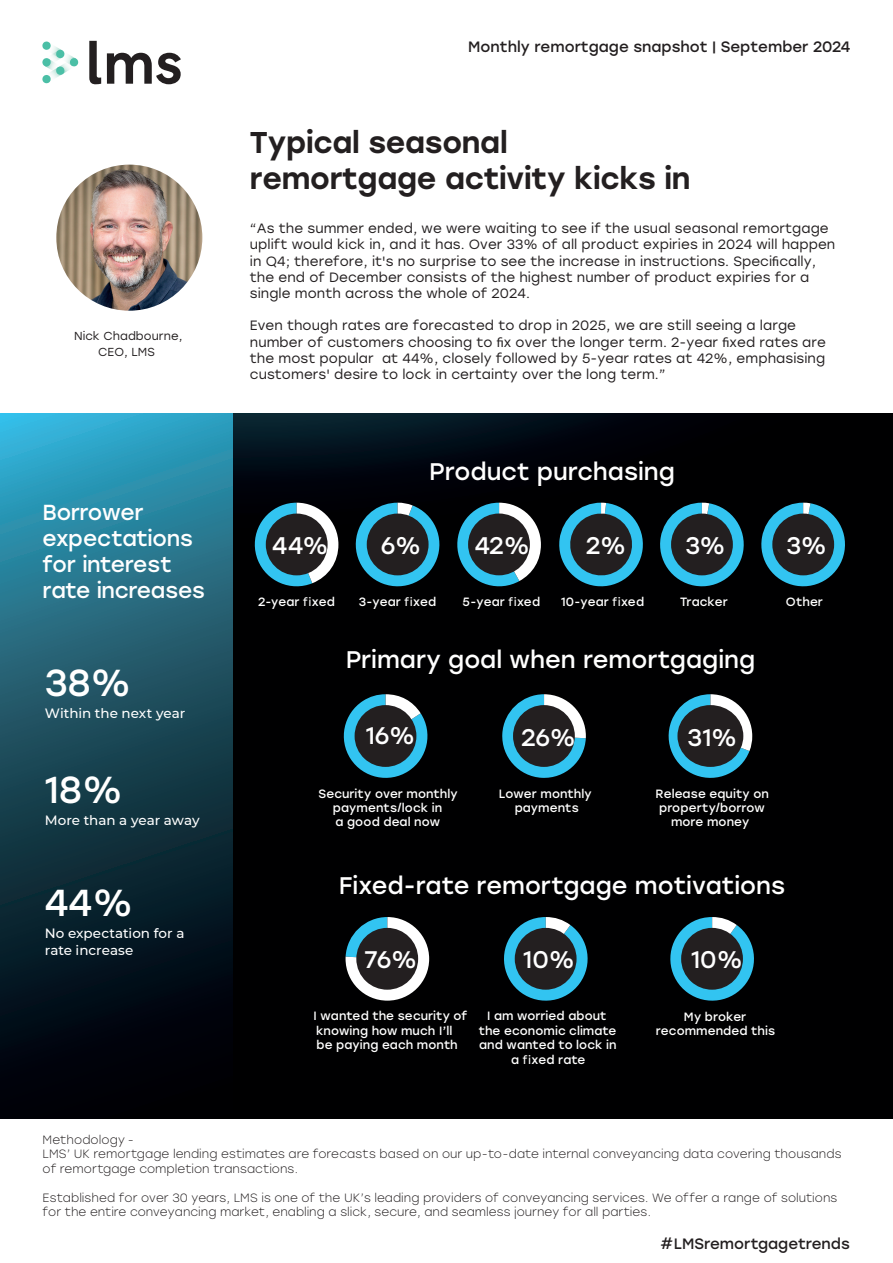
<style>
.page{position:relative;width:893px;height:1263px;background:#fff}
.page>*{position:absolute;margin:0;border:0;box-sizing:border-box;transform-origin:0 0}
.t1{font:37.5px "Stolzl";color:#fff}
.t2{font:500 30px/36px "Stolzl";letter-spacing:-.01em;color:#231f20}
.t3{font:24px "Stolzl";color:#fff}
.t4{font:21.75px/26.1px "Stolzl";letter-spacing:-.015em;color:#fff}
.t5{font:15px "Stolzl";color:#231f20}
.t6{font:13.5px/16.2px "Stolzl";letter-spacing:.005em;color:#231f20}
.t7{font:500 13.5px/16.5px "Montserrat";color:#fff}
.t8{font:300 12px/14.4px "Stolzl";letter-spacing:.005em;color:#231f20}
.t9{font:12px/14.4px "Stolzl";letter-spacing:.005em;color:#fff;text-align:center}
.t10{font:11.55px/15.5px "Stolzl";letter-spacing:.005em;color:#231f20;text-align:center}
.s1{font-family:"Myriad Pro"}
.s2{font-family:"Montserrat";font-weight:500}
</style>
<div class="page">
<div style="left:233px;top:414px;width:660px;height:705px;background:#000001"></div>
<svg style="left:42px;top:40px;width:59px;height:45px"></svg>
<svg style="left:107px;top:53px;width:74px;height:31px"></svg>
<svg style="left:0;top:414px;width:233px;height:705px;background:#164657"></svg>
<img style="left:56px;top:165px;width:146px;height:146px;border-radius:73px">
<svg style="left:660px;top:503px;width:84px;height:84px"></svg>
<div style="left:671px;top:514px;width:62px;height:61px;background:#231f20;border-radius:50%"></div>
<svg style="left:761px;top:503px;width:84px;height:84px"></svg>
<div style="left:772px;top:514px;width:62px;height:61px;background:#231f20;border-radius:50%"></div>
<svg style="left:559px;top:503px;width:84px;height:84px"></svg>
<svg style="left:254px;top:503px;width:84px;height:84px"></svg>
<div style="left:266px;top:514px;width:62px;height:61px;background:#231f20;border-radius:50%"></div>
<svg style="left:355px;top:503px;width:85px;height:84px"></svg>
<div style="left:367px;top:514px;width:62px;height:61px;background:#231f20;border-radius:50%"></div>
<svg style="left:457px;top:503px;width:84px;height:84px"></svg>
<div style="left:346px;top:917px;width:83px;height:84px;background:#fff;border-radius:42px"></div>
<svg style="left:346px;top:917px;width:72px;height:73px"></svg>
<svg style="left:504px;top:917px;width:84px;height:84px"></svg>
<svg style="left:670px;top:917px;width:84px;height:84px"></svg>
<svg style="left:343px;top:694px;width:85px;height:84px"></svg>
<svg style="left:502px;top:694px;width:84px;height:84px"></svg>
<svg style="left:668px;top:694px;width:84px;height:84px"></svg>
<p class="t5" style="left:468px;top:36px;width:384px">Monthly remortgage snapshot | September 2024</p>
<p class="t10" style="left:74px;top:328px;width:110px">Nick Chadbourne,<br>CEO, LMS</p>
<h3 class="t4" style="left:42px;top:498px;width:164px">Borrower expectations for interest rate increases</h3>
<h1 class="t1" style="left:45px;top:656px;width:88px">38%</h1>
<p class="t7" style="left:45px;top:704px;width:142px">Within the next year</p>
<h1 class="t1" style="left:45px;top:764px;width:79px">18%</h1>
<p class="t7" style="left:45px;top:812px;width:156px">More than a year away</p>
<h1 class="t1" style="left:45px;top:876px;width:90px">44%</h1>
<p class="t7" style="left:45px;top:924px;width:141px">No expectation for a rate increase</p>
<h2 class="t2" style="left:250px;top:123px;width:442px">Typical seasonal remortgage activity kicks in</h2>
<p class="t6" style="left:250px;top:220px;width:587px">“As the summer ended, we were waiting to see if the usual seasonal remortgage uplift would kick in, and it has. Over 33% of all product expiries in 2024 will happen in Q4; therefore, it's no surprise to see the increase in instructions. Speci<span class="s1">fi</span>cally, the end of December consists of the highest number of product expiries for a single month across the whole of 2024.</p>
<p class="t6" style="left:250px;top:317px;width:578px">Even though rates are forecasted to drop in 2025, we are still seeing a large number of customers choosing to <span class="s1">fi</span>x over the longer term. 2-year <span class="s1">fi</span>xed rates are the most popular at 44%, closely followed by 5-year rates at 42%, emphasising customers' desire to lock in certainty over the long term.”</p>
<h3 class="t3" style="left:272px;top:529px;width:58px">44%</h3>
<h3 class="t3" style="left:429px;top:455px;width:247px">Product purchasing</h3>
<h3 class="t3" style="left:381px;top:529px;width:42px">6%</h3>
<h3 class="t3" style="left:475px;top:529px;width:57px">42%</h3>
<h3 class="t3" style="left:586px;top:529px;width:42px">2%</h3>
<h3 class="t3" style="left:787px;top:528px;width:42px">3%</h3>
<h3 class="t3" style="left:685px;top:528px;width:42px">3%</h3>
<p class="t9" style="left:258px;top:594px;width:78px">2-year <span class="s2">fi</span>xed</p>
<p class="t9" style="left:561px;top:594px;width:85px">10-year <span class="s2">fi</span>xed</p>
<p class="t9" style="left:359px;top:594px;width:79px">3-year <span class="s2">fi</span>xed</p>
<p class="t9" style="left:463px;top:594px;width:79px">5-year <span class="s2">fi</span>xed</p>
<p class="t9" style="left:680px;top:594px;width:49px">Tracker</p>
<p class="t9" style="left:786px;top:594px;width:39px">Other</p>
<h3 class="t3" style="left:346px;top:643px;width:411px">Primary goal when remortgaging</h3>
<h3 class="t3" style="left:366px;top:719px;width:51px">16%</h3>
<h3 class="t3" style="left:521px;top:720px;width:56px">26%</h3>
<h3 class="t3" style="left:688px;top:720px;width:51px">31%</h3>
<p class="t9" style="left:319px;top:786px;width:141px">Security over monthly payments/lock in<br>a good deal now</p>
<p class="t9" style="left:656px;top:786px;width:115px">Release equity on property/borrow more money</p>
<p class="t9" style="left:499px;top:786px;width:94px">Lower monthly payments</p>
<h3 class="t3" style="left:339px;top:868px;width:448px">Fixed-rate remortgage motivations</h3>
<h3 class="t3" style="left:364px;top:943px;width:54px">76%</h3>
<h3 class="t3" style="left:523px;top:943px;width:53px">10%</h3>
<h3 class="t3" style="left:691px;top:943px;width:53px">10%</h3>
<p class="t9" style="left:314px;top:1008px;width:155px;text-align:left">I wanted the security of knowing how much I’ll be paying each month</p>
<p class="t9" style="left:479px;top:1008px;width:139px">I am worried about the economic climate and wanted to lock in a <span class="s2">fi</span>xed rate</p>
<p class="t9" style="left:656px;top:1009px;width:121px">My broker recommended this</p>
<p class="t8" style="left:43px;top:1132px;width:800px">Methodology -<br>LMS’ UK remortgage lending estimates are forecasts based on our up-to-date internal conveyancing data covering thousands of remortgage completion transactions.</p>
<p class="t8" style="left:43px;top:1190px;width:796px">Established for over 30 years, LMS is one of the UK’s leading providers of conveyancing services. We offer a range of solutions for the entire conveyancing market, enabling a slick, secure, and seamless journey for all parties.</p>
<p class="t5" style="left:660px;top:1233px;width:191px">#LMSremortgagetrends</p>
</div>
